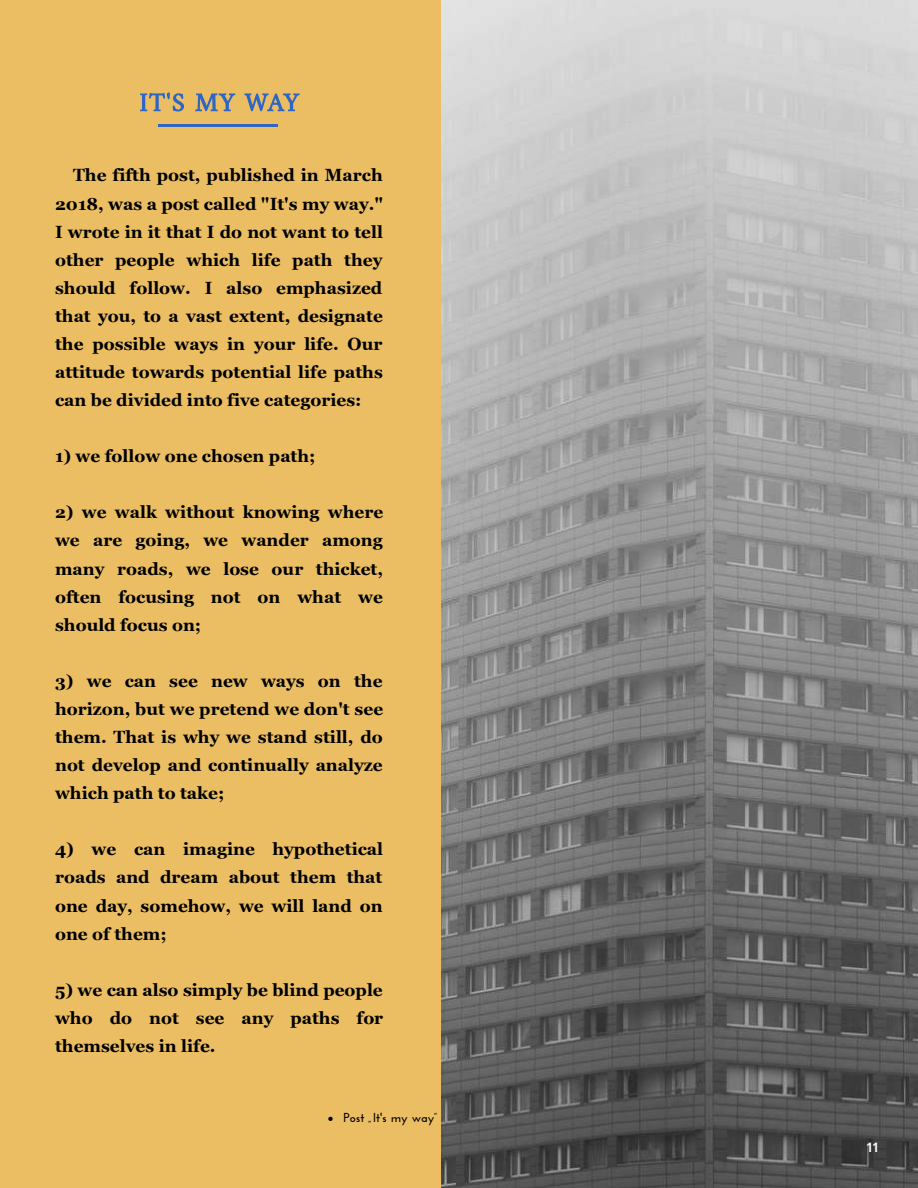
<style>
.page{position:relative;width:918px;height:1188px;background:#ebbe64}
.page>*{position:absolute;margin:0;border:0;box-sizing:border-box;transform-origin:0 0}
.t1{font:700 17.25px/28px "Georgia";color:#000;text-align:justify}
.t2{font:700 12.9px "Josefin Sans";color:#000}
.t3{font:700 condensed 12.9px "Open Sans";color:#fff}
</style>
<div class="page">
<img style="left:442px;top:0;width:476px;height:1188px">
<svg style="left:140px;top:92px;width:160px;height:19px"></svg>
<svg style="left:328px;top:1117px;width:5px;height:4px"></svg>
<hr style="left:158px;top:124px;width:80px;height:2px;background:#2f66c4">
<hr style="left:238px;top:124px;width:40px;height:2px;background:#2f66c4">
<p class="t1" style="left:55px;top:161px;width:330px;text-indent:18px">The fifth post, published in March 2018, was a post called "It's my way." I wrote in it that I do not want to tell other people which life path they should follow. I also emphasized that you, to a vast extent, designate the possible ways in your life. Our attitude towards potential life paths can be divided into five categories:</p>
<p class="t1" style="left:55px;top:442px;width:262px">1) we follow one chosen path;</p>
<p class="t1" style="left:55px;top:498px;width:330px">2) we walk without knowing where we are going, we wander among many roads, we lose our thicket, often focusing not on what we should focus on;</p>
<p class="t1" style="left:55px;top:667px;width:330px">3) we can see new ways on the horizon, but we pretend we don't see them. That is why we stand still, do not develop and continually analyze which path to take;</p>
<p class="t1" style="left:55px;top:835px;width:330px">4) we can imagine hypothetical roads and dream about them that one day, somehow, we will land on one of them;</p>
<p class="t1" style="left:55px;top:976px;width:330px">5) we can also simply be blind people who do not see any paths for themselves in life.</p>
<p class="t2" style="left:343px;top:1110px;width:95px">Post „It's my way”</p>
<p class="t3" style="left:867px;top:1140px;width:14px">11</p>
</div>
